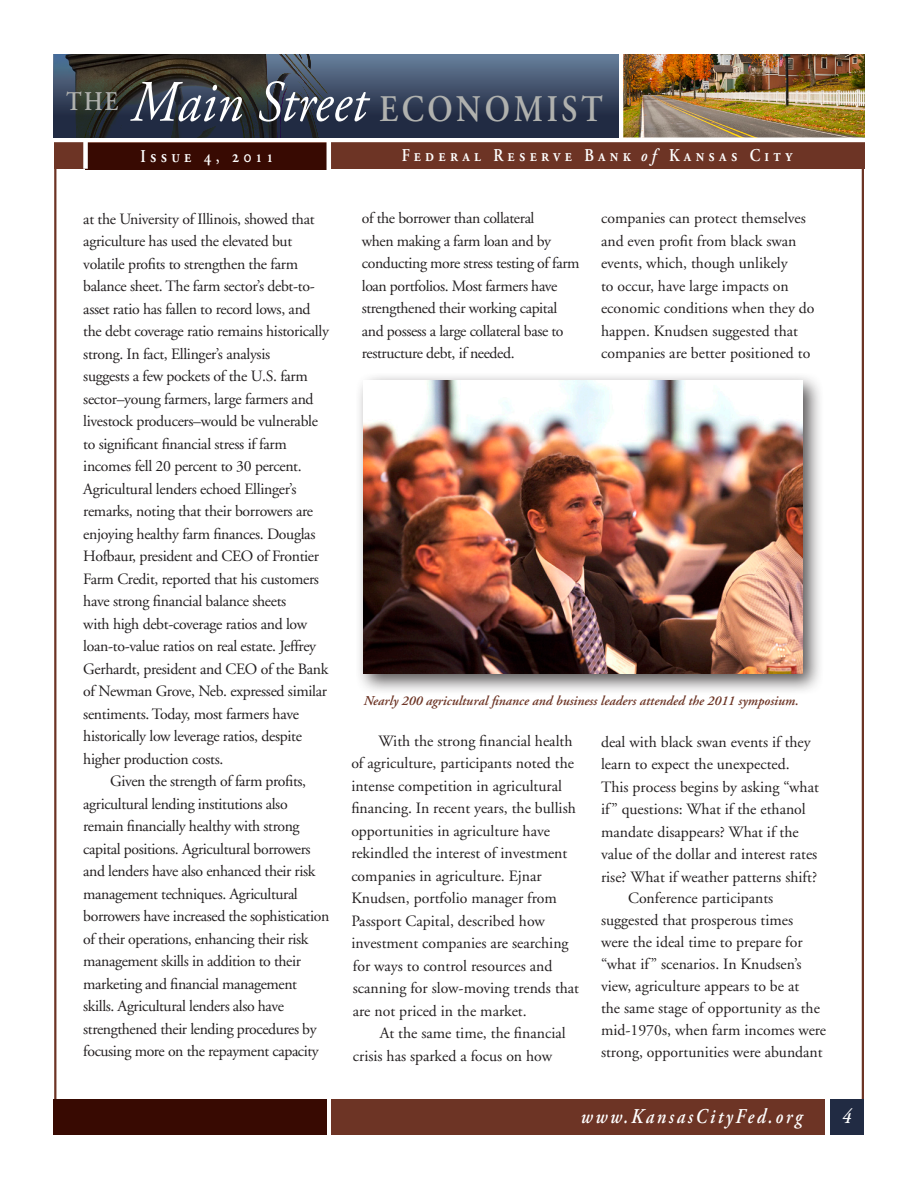
<style>
.page{position:relative;width:918px;height:1188px;background:#fff}
.page>*{position:absolute;margin:0;border:0;box-sizing:border-box;transform-origin:0 0}
.t1{font:italic 58.5px "Adobe Garamond Pro";letter-spacing:.01em;color:#fff;scale:.9 1}
.t2{font:600 37.5px "Adobe Garamond Pro";letter-spacing:.115em;color:#b0b1ae;scale:.85 1}
.t3{font:600 27px "Adobe Garamond Pro";color:#b0b1ae;scale:.85 1}
.t4{font:italic 600 21px "Adobe Garamond Pro";letter-spacing:.15em;color:#fff;scale:.85 1}
.t5{font:600 18px "Adobe Garamond Pro";letter-spacing:.28em;color:#fff;scale:.85 1}
.Body_Text{font:15.75px/22.5px "Adobe Garamond";letter-spacing:-.02em;color:#231f20}
.Body_Text-2{font:15.75px/22.5px "Adobe Garamond";color:#231f20}
.t6{font:italic 600 13.5px "Adobe Garamond";color:#6d3425}
.s1{font-size:19.5px}
.s2{font-style:italic}
</style>
<div class="page">
<hr style="left:862px;top:164px;width:2px;height:942px;background:#6d3425">
<hr style="left:54px;top:166px;width:2px;height:940px;background:#6d3425">
<img style="left:623px;top:54px;width:241px;height:84px">
<div style="left:54px;top:141px;width:810px;height:28px;background:#6d3425"></div>
<div style="left:85px;top:143px;width:244px;height:26px;background:#380a02"></div>
<hr style="left:50px;top:138px;width:816px;height:4px;background:#fff">
<div style="left:83px;top:138px;width:5px;height:31px;background:#fff"></div>
<hr style="left:327px;top:138px;width:4px;height:33px;background:#fff">
<div style="left:332px;top:1099px;width:493px;height:36px;background:#6d3425"></div>
<div style="left:830px;top:1099px;width:34px;height:36px;background:#212b43"></div>
<div style="left:53px;top:1099px;width:274px;height:36px;background:#380a02"></div>
<img style="left:54px;top:54px;width:564px;height:84px">
<div style="left:355px;top:372px;width:469px;height:324px;background:#231f20;opacity:.77"></div>
<img style="left:363px;top:381px;width:439px;height:293px">
<p class="t3" style="left:66px;top:86px;width:63px">THE</p>
<p class="t1" style="left:131px;top:67px;width:263px">Main Street</p>
<p class="t2" style="left:380px;top:87px;width:264px">ECONOMIST</p>
<p class="t5" style="left:141px;top:146px;width:157px">Issue 4, 20<span class="s1">11</span></p>
<p class="t5" style="left:402px;top:145px;width:461px">Federal Reserve Bank <span class="s2">of</span> Kansas City</p>
<p class="Body_Text" style="left:83px;top:208px;width:247px">at the University of Illinois, showed that agriculture has used the elevated but volatile profits to strengthen the farm balance sheet. The farm sector’s debt-to&shy;asset ratio has fallen to record lows, and the debt coverage ratio remains historically strong. In fact, Ellinger’s analysis<br>suggests a few pockets of the U.S. farm sector–young farmers, large farmers and livestock producers–would be vulnerable to significant financial stress if farm incomes fell 20 percent to 30 percent.<br>Agricultural lenders echoed Ellinger’s remarks, noting that their borrowers are enjoying healthy farm finances. Douglas Hofbaur, president and CEO of Frontier Farm Credit, reported that his customers have strong financial balance sheets<br>with high debt-coverage ratios and low loan-to-value ratios on real estate. Jeffrey Gerhardt, president and CEO of the Bank of Newman Grove, Neb. expressed similar sentiments. Today, most farmers have historically low leverage ratios, despite higher production costs.</p>
<p class="Body_Text" style="left:83px;top:770px;width:247px;text-indent:27px">Given the strength of farm profits, agricultural lending institutions also remain financially healthy with strong capital positions. Agricultural borrowers and lenders have also enhanced their risk management techniques. Agricultural borrowers have increased the sophistication of their operations, enhancing their risk management skills in addition to their marketing and financial management skills. Agricultural lenders also have strengthened their lending procedures by focusing more on the repayment capacity</p>
<p class="Body_Text" style="left:362px;top:207px;width:219px">of the borrower than collateral<br>when making a farm loan and by conducting more stress testing of farm loan portfolios. Most farmers have strengthened their working capital and possess a large collateral base to restructure debt, if needed.</p>
<p class="Body_Text-2" style="left:601px;top:207px;width:215px">companies can protect themselves and even profit from black swan events, which, though unlikely<br>to occur, have large impacts on economic conditions when they do happen. Knudsen suggested that companies are better positioned to</p>
<p class="t6" style="left:363px;top:693px;width:437px">Nearly 200 agricultural finance and business leaders attended the 2011 symposium.</p>
<p class="Body_Text-2" style="left:351px;top:730px;width:229px;text-indent:27px">With the strong financial health of agriculture, participants noted the intense competition in agricultural financing. In recent years, the bullish opportunities in agriculture have rekindled the interest of investment companies in agriculture. Ejnar Knudsen, portfolio manager from Passport Capital, described how investment companies are searching for ways to control resources and scanning for slow-moving trends that are not priced in the market.</p>
<p class="Body_Text-2" style="left:353px;top:1022px;width:214px;text-indent:27px">At the same time, the financial crisis has sparked a focus on how</p>
<p class="Body_Text-2" style="left:601px;top:731px;width:219px">deal with black swan events if they learn to expect the unexpected.<br>This process begins by asking “what if” questions: What if the ethanol mandate disappears? What if the value of the dollar and interest rates rise? What if weather patterns shift?</p>
<p class="Body_Text-2" style="left:601px;top:888px;width:227px;line-height:21.9px;text-indent:27px">Conference participants suggested that prosperous times<br>were the ideal time to prepare for “what if” scenarios. In Knudsen’s view, agriculture appears to be at<br>the same stage of opportunity as the mid-1970s, when farm incomes were strong, opportunities were abundant</p>
<p class="t4" style="left:581px;top:1104px;width:262px">www.KansasCityFed.org</p>
<p class="t4" style="left:842px;top:1104px;width:12px">4</p>
</div>
